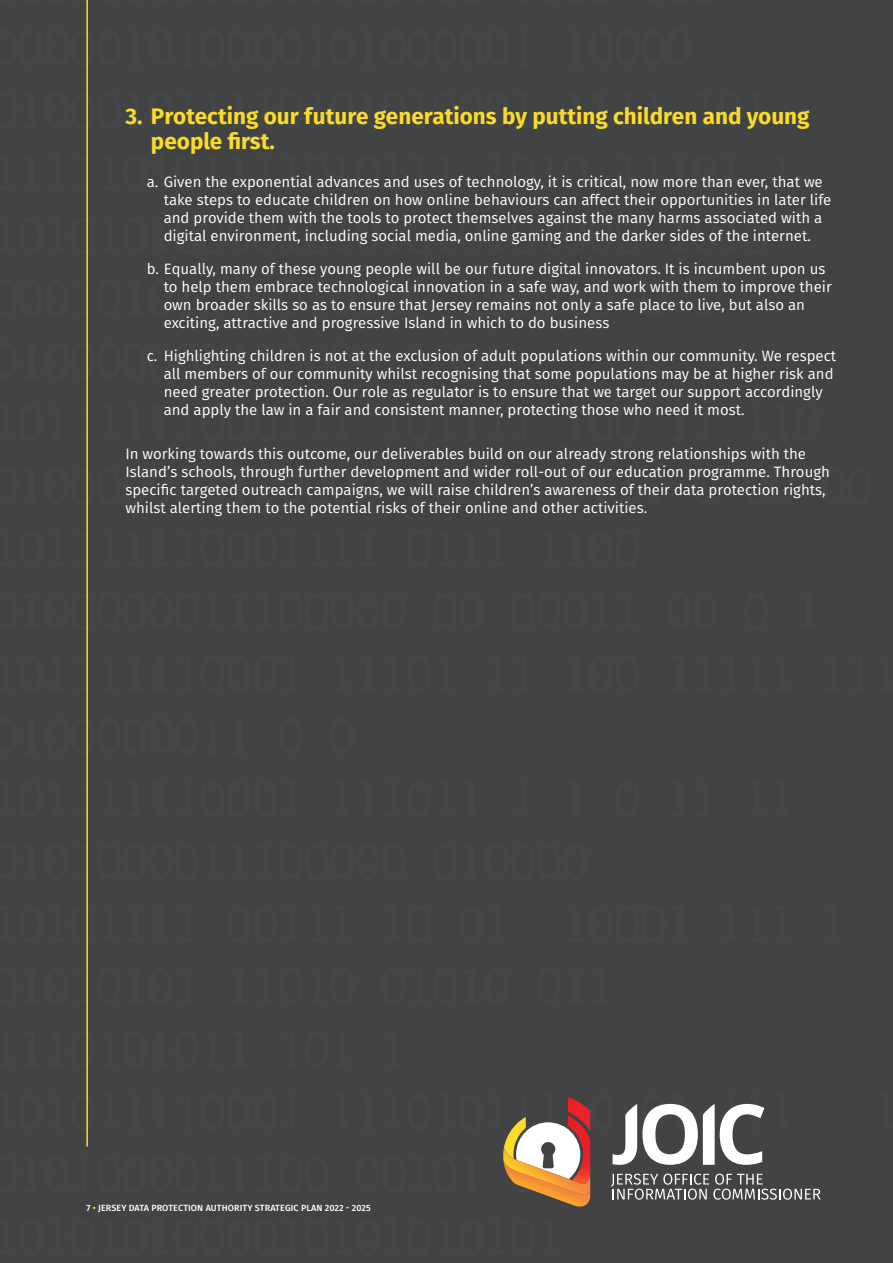
<style>
.page{position:relative;width:893px;height:1263px;background:#414344}
.page>*{position:absolute;margin:0;border:0;box-sizing:border-box;transform-origin:0 0}
.BODY_TEXT{font:700 22.5px/25.5px "Fira Sans";color:#fadb29}
.BODY_TEXT-2{font:15px/18px "Fira Sans";color:#fff}
.t1{font:500 9px "Fira Sans";letter-spacing:.01em;color:#fff}
.s1{color:#fadb29}
</style>
<div class="page">
<svg style="left:611px;top:1173px;width:210px;height:27px;background:#696b6b"></svg>
<svg style="left:503px;top:1097px;width:87px;height:111px"></svg>
<svg style="left:613px;top:1104px;width:151px;height:61px"></svg>
<hr style="left:86px;top:0;width:2px;height:1146px;background:#fadb29">
<p class="BODY_TEXT" style="left:151px;top:103px;width:660px;text-indent:-26px">3. Protecting our future generations by putting children and young people first.</p>
<p class="BODY_TEXT-2" style="left:164px;top:173px;width:669px;text-indent:-17px">a. Given the exponential advances and uses of technology, it is critical, now more than ever, that we take steps to educate children on how online behaviours can affect their opportunities in later life and provide them with the tools to protect themselves against the many harms associated with a digital environment, including social media, online gaming and the darker sides of the internet.</p>
<p class="BODY_TEXT-2" style="left:164px;top:260px;width:670px;text-indent:-17px">b. Equally, many of these young people will be our future digital innovators. It is incumbent upon us to help them embrace technological innovation in a safe way, and work with them to improve their own broader skills so as to ensure that Jersey remains not only a safe place to live, but also an exciting, attractive and progressive Island in which to do business</p>
<p class="BODY_TEXT-2" style="left:164px;top:347px;width:674px;text-indent:-17px">c. Highlighting children is not at the exclusion of adult populations within our community. We respect all members of our community whilst recognising that some populations may be at higher risk and need greater protection. Our role as regulator is to ensure that we target our support accordingly and apply the law in a fair and consistent manner, protecting those who need it most.</p>
<p class="BODY_TEXT-2" style="left:125px;top:444px;width:706px">In working towards this outcome, our deliverables build on our already strong relationships with the Island’s schools, through further development and wider roll-out of our education programme. Through specific targeted outreach campaigns, we will raise children’s awareness of their data protection rights, whilst alerting them to the potential risks of their online and other activities.</p>
<p class="t1" style="left:86px;top:1202px;width:286px">7 <span class="s1">•</span> JERSEY DATA PROTECTION AUTHORITY STRATEGIC PLAN 2022 - 2025</p>
</div>
